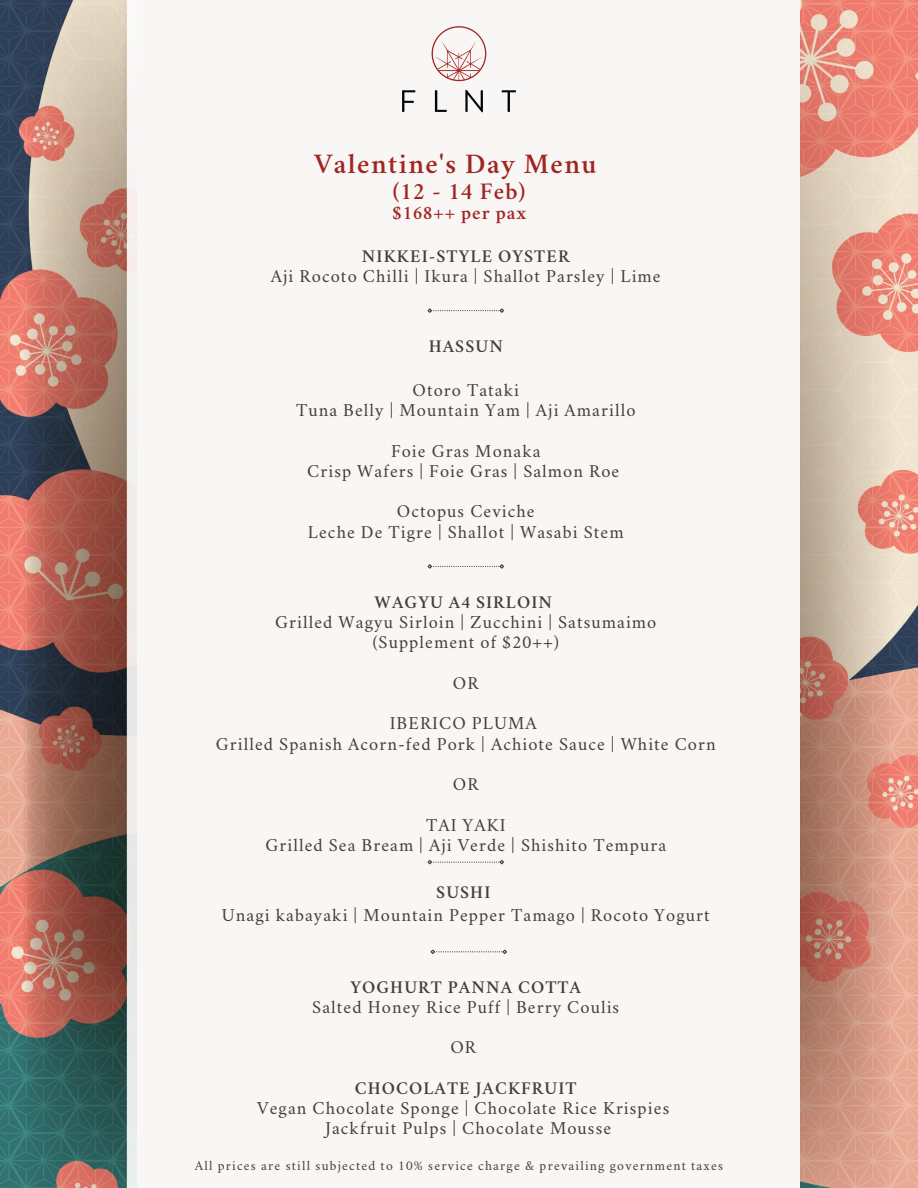
<style>
.page{position:relative;width:918px;height:1188px;background:#fff}
.page>*{position:absolute;margin:0;border:0;box-sizing:border-box;transform-origin:0 0}
.t1{font:600 28.5px "Crimson";letter-spacing:.05em;color:#a02520}
.t2{font:600 24px "Crimson";letter-spacing:.05em;color:#a02520}
.t3{font:600 19.5px "Crimson";letter-spacing:.05em;color:#a02520}
.t4{font:18px "Crimson";letter-spacing:.06em;color:#473c38}
.t5{font:600 18px "Crimson";letter-spacing:.06em;color:#473c38}
.t6{font:13.35px "Crimson";letter-spacing:.09em;color:#473c38}
</style>
<div class="page">
<img style="left:0;top:0;width:918px;height:1188px">
<div style="left:138px;top:0;width:662px;height:1188px;background:#f8f7f5"></div>
<img style="left:402px;top:26px;width:114px;height:87px">
<svg style="left:427px;top:308px;width:77px;height:5px"></svg>
<svg style="left:427px;top:564px;width:77px;height:5px"></svg>
<svg style="left:427px;top:860px;width:77px;height:5px"></svg>
<svg style="left:430px;top:949px;width:77px;height:5px"></svg>
<p class="t1" style="left:314px;top:153px;width:284px">Valentine's Day Menu</p>
<p class="t2" style="left:393px;top:182px;width:134px">(12 - 14 Feb)</p>
<p class="t3" style="left:392px;top:205px;width:136px">$168++ per pax</p>
<p class="t5" style="left:362px;top:249px;width:209px">NIKKEI-STYLE OYSTER</p>
<p class="t4" style="left:271px;top:269px;width:391px">Aji Rocoto Chilli | Ikura | Shallot Parsley | Lime</p>
<p class="t5" style="left:429px;top:339px;width:76px">HASSUN</p>
<p class="t4" style="left:412px;top:382px;width:108px">Otoro Tataki</p>
<p class="t4" style="left:296px;top:403px;width:341px">Tuna Belly | Mountain Yam | Aji Amarillo</p>
<p class="t4" style="left:391px;top:443px;width:151px">Foie Gras Monaka</p>
<p class="t4" style="left:307px;top:463px;width:314px">Crisp Wafers | Foie Gras | Salmon Roe</p>
<p class="t4" style="left:397px;top:504px;width:139px">Octopus Ceviche</p>
<p class="t4" style="left:308px;top:524px;width:317px">Leche De Tigre | Shallot | Wasabi Stem</p>
<p class="t5" style="left:375px;top:595px;width:179px">WAGYU A4 SIRLOIN</p>
<p class="t4" style="left:275px;top:615px;width:383px">Grilled Wagyu Sirloin | Zucchini | Satsumaimo</p>
<p class="t4" style="left:373px;top:635px;width:188px">(Supplement of $20++)</p>
<p class="t4" style="left:453px;top:676px;width:27px">OR</p>
<p class="t4" style="left:390px;top:716px;width:149px">IBERICO PLUMA</p>
<p class="t4" style="left:216px;top:736px;width:501px">Grilled Spanish Acorn-fed Pork | Achiote Sauce | White Corn</p>
<p class="t4" style="left:453px;top:777px;width:27px">OR</p>
<p class="t4" style="left:426px;top:817px;width:81px">TAI YAKI</p>
<p class="t4" style="left:265px;top:838px;width:402px">Grilled Sea Bream | Aji Verde | Shishito Tempura</p>
<p class="t5" style="left:436px;top:886px;width:56px">SUSHI</p>
<p class="t4" style="left:222px;top:907px;width:489px">Unagi kabayaki | Mountain Pepper Tamago | Rocoto Yogurt</p>
<p class="t5" style="left:350px;top:980px;width:232px">YOGHURT PANNA COTTA</p>
<p class="t4" style="left:312px;top:1000px;width:308px">Salted Honey Rice Puff | Berry Coulis</p>
<p class="t4" style="left:450px;top:1040px;width:27px">OR</p>
<p class="t5" style="left:355px;top:1081px;width:223px">CHOCOLATE JACKFRUIT</p>
<p class="t4" style="left:257px;top:1101px;width:414px">Vegan Chocolate Sponge | Chocolate Rice Krispies</p>
<p class="t4" style="left:325px;top:1121px;width:287px">Jackfruit Pulps | Chocolate Mousse</p>
<p class="t6" style="left:195px;top:1160px;width:530px">All prices are still subjected to 10% service charge &amp; prevailing government taxes</p>
</div>
